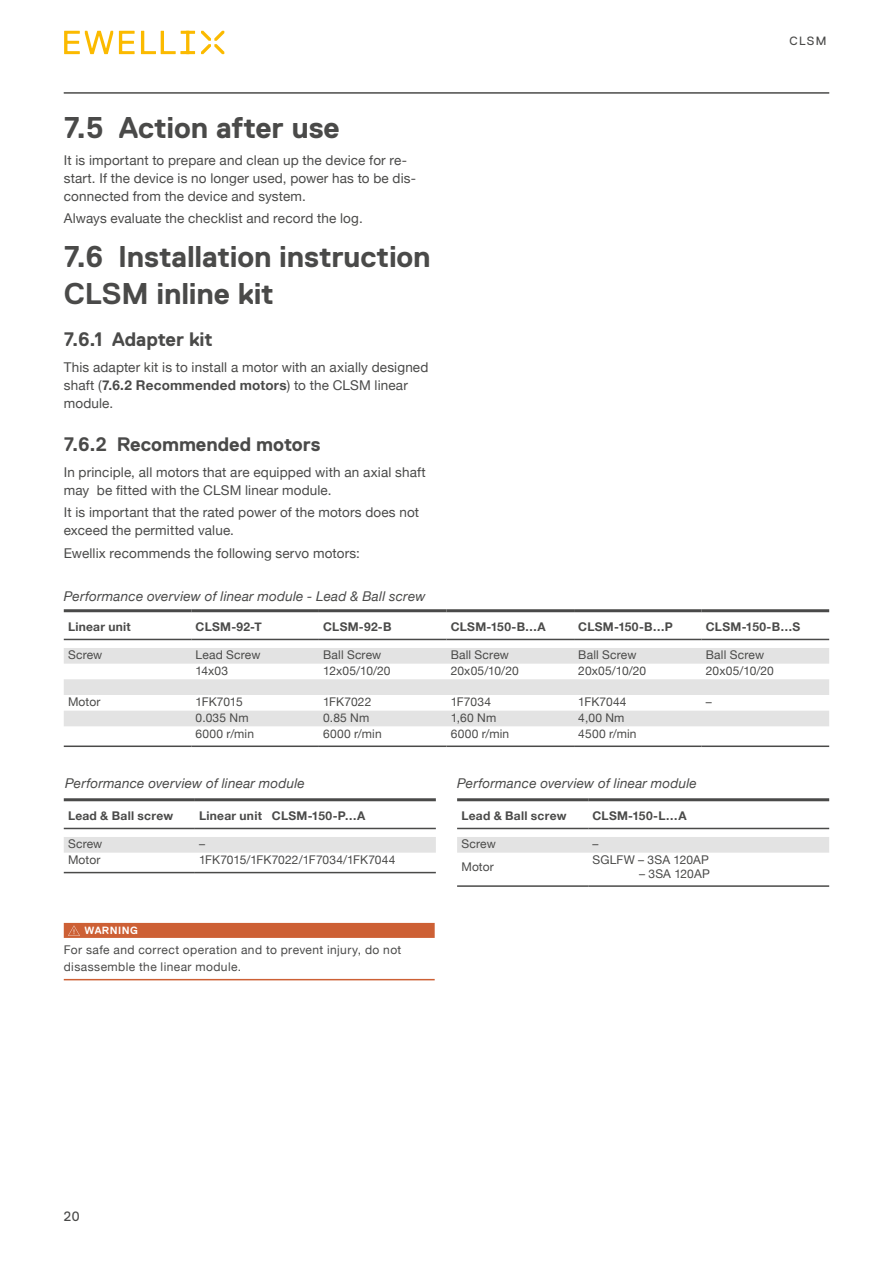
<style>
.page{position:relative;width:893px;height:1263px;background:#fff}
.page>*{position:absolute;margin:0;border:0;box-sizing:border-box;transform-origin:0 0}
.t1{font:700 30px/36px "Replica Std";letter-spacing:-.005em;color:#4a4a49}
.t2{font:700 19.5px "Replica Std";color:#4a4a49}
.t3{font:13.5px/18px "Helvetica Neue";letter-spacing:.01em;color:#4a4a49}
.t4{font:italic 13.5px "Helvetica Neue";letter-spacing:.015em;color:#4a4a49}
.t5{font:13.5px "Replica Std";color:#4a4a49}
.t6{font:12px "Helvetica Neue";letter-spacing:.015em;color:#4a4a49}
.t7{font:700 12px "Helvetica Neue";letter-spacing:.025em;color:#4a4a49}
.t8{font:12px/16.5px "Helvetica Neue";letter-spacing:.035em;color:#4a4a49}
.t9{font:12px "Helvetica Neue";letter-spacing:-.01em;color:#4a4a49}
.t10{font:12px "Replica Std";color:#4a4a49}
.t11{font:700 10.5px "Replica Std";letter-spacing:.045em;color:#fff}
.s1{font-weight:700}
</style>
<div class="page">
<svg style="left:64px;top:31px;width:131px;height:23px"></svg>
<svg style="left:201px;top:31px;width:23px;height:23px"></svg>
<hr style="left:64px;top:93px;width:765px;height:1px;background:#4a4a49">
<svg style="left:64px;top:648px;width:765px;height:78px;fill:#e3e3e3"></svg>
<hr style="left:64px;top:609px;width:127px;height:3px;background:#4a4a49">
<hr style="left:191px;top:609px;width:128px;height:3px;background:#4a4a49">
<hr style="left:319px;top:609px;width:127px;height:3px;background:#4a4a49">
<hr style="left:446px;top:609px;width:128px;height:3px;background:#4a4a49">
<hr style="left:574px;top:609px;width:128px;height:3px;background:#4a4a49">
<hr style="left:702px;top:609px;width:127px;height:3px;background:#4a4a49">
<hr style="left:64px;top:639px;width:127px;height:1px;background:#4a4a49">
<hr style="left:191px;top:639px;width:128px;height:1px;background:#4a4a49">
<hr style="left:319px;top:639px;width:127px;height:1px;background:#4a4a49">
<hr style="left:446px;top:639px;width:128px;height:1px;background:#4a4a49">
<hr style="left:574px;top:639px;width:128px;height:1px;background:#4a4a49">
<hr style="left:702px;top:639px;width:127px;height:1px;background:#4a4a49">
<hr style="left:64px;top:745px;width:127px;height:2px;background:#4a4a49">
<hr style="left:191px;top:745px;width:128px;height:2px;background:#4a4a49">
<hr style="left:319px;top:745px;width:127px;height:2px;background:#4a4a49">
<hr style="left:446px;top:745px;width:128px;height:2px;background:#4a4a49">
<hr style="left:574px;top:745px;width:128px;height:2px;background:#4a4a49">
<hr style="left:702px;top:745px;width:127px;height:2px;background:#4a4a49">
<div style="left:64px;top:837px;width:372px;height:16px;background:#e3e3e3"></div>
<hr style="left:64px;top:798px;width:131px;height:3px;background:#4a4a49">
<hr style="left:195px;top:798px;width:241px;height:3px;background:#4a4a49">
<hr style="left:64px;top:872px;width:131px;height:1px;background:#4a4a49">
<hr style="left:195px;top:872px;width:241px;height:1px;background:#4a4a49">
<hr style="left:64px;top:828px;width:131px;height:1px;background:#4a4a49">
<hr style="left:195px;top:828px;width:241px;height:1px;background:#4a4a49">
<div style="left:457px;top:837px;width:372px;height:16px;background:#e3e3e3"></div>
<hr style="left:457px;top:798px;width:131px;height:3px;background:#4a4a49">
<hr style="left:588px;top:798px;width:241px;height:3px;background:#4a4a49">
<hr style="left:457px;top:828px;width:131px;height:1px;background:#4a4a49">
<hr style="left:588px;top:828px;width:241px;height:1px;background:#4a4a49">
<hr style="left:457px;top:885px;width:131px;height:2px;background:#4a4a49">
<hr style="left:588px;top:885px;width:241px;height:2px;background:#4a4a49">
<div style="left:64px;top:923px;width:371px;height:15px;background:#cd6035"></div>
<hr style="left:64px;top:979px;width:371px;height:1px;background:#cd6035">
<svg style="left:68px;top:925px;width:12px;height:11px"></svg>
<h1 class="t1" style="left:64px;top:110px;width:277px">7.5 Action after use</h1>
<p class="t3" style="left:64px;top:152px;width:354px">It is important to prepare and clean up the device for re&shy;start. If the device is no longer used, power has to be dis&shy;connected from the device and system.</p>
<p class="t3" style="left:64px;top:210px;width:300px">Always evaluate the checklist and record the log.</p>
<h1 class="t1" style="left:64px;top:239px;width:368px">7.6 Installation instruction<br>CLSM inline kit</h1>
<h2 class="t2" style="left:64px;top:328px;width:150px">7.6.1 Adapter kit</h2>
<p class="t3" style="left:64px;top:359px;width:366px">This adapter kit is to install a motor with an axially designed shaft (<span class="s1">7.6.2 Recommended motors</span>) to the CLSM linear module.</p>
<h2 class="t2" style="left:64px;top:433px;width:258px">7.6.2 Recommended motors</h2>
<p class="t3" style="left:64px;top:464px;width:364px">In principle, all motors that are equipped with an axial shaft may be fitted with the CLSM linear module.</p>
<p class="t3" style="left:64px;top:504px;width:357px">It is important that the rated power of the motors does not exceed the permitted value.</p>
<p class="t3" style="left:64px;top:545px;width:298px">Ewellix recommends the following servo motors:</p>
<p class="t4" style="left:64px;top:587px;width:363px">Performance overview of linear module - Lead &amp; Ball screw</p>
<p class="t10" style="left:789px;top:34px;width:39px">CLSM</p>
<p class="t7" style="left:68px;top:617px;width:64px">Linear unit</p>
<p class="t7" style="left:196px;top:617px;width:68px">CLSM-92-T</p>
<p class="t7" style="left:323px;top:617px;width:70px">CLSM-92-B</p>
<p class="t7" style="left:451px;top:617px;width:97px">CLSM-150-B…A</p>
<p class="t7" style="left:578px;top:617px;width:96px">CLSM-150-B…P</p>
<p class="t7" style="left:706px;top:617px;width:96px">CLSM-150-B…S</p>
<p class="t6" style="left:68px;top:646px;width:36px">Screw</p>
<p class="t6" style="left:196px;top:646px;width:66px">Lead Screw</p>
<p class="t6" style="left:323px;top:646px;width:60px">Ball Screw</p>
<p class="t6" style="left:451px;top:646px;width:60px">Ball Screw</p>
<p class="t6" style="left:578px;top:646px;width:60px">Ball Screw</p>
<p class="t6" style="left:706px;top:646px;width:60px">Ball Screw</p>
<p class="t6" style="left:196px;top:662px;width:34px">14x03</p>
<p class="t6" style="left:323px;top:662px;width:69px">12x05/10/20</p>
<p class="t6" style="left:451px;top:662px;width:69px">20x05/10/20</p>
<p class="t6" style="left:578px;top:662px;width:69px">20x05/10/20</p>
<p class="t6" style="left:706px;top:662px;width:69px">20x05/10/20</p>
<p class="t6" style="left:68px;top:693px;width:34px">Motor</p>
<p class="t9" style="left:196px;top:693px;width:49px">1FK7015</p>
<p class="t6" style="left:323px;top:693px;width:50px">1FK7022</p>
<p class="t6" style="left:451px;top:693px;width:42px">1F7034</p>
<p class="t6" style="left:578px;top:693px;width:50px">1FK7044</p>
<p class="t6" style="left:706px;top:693px;width:7px">–</p>
<p class="t6" style="left:196px;top:709px;width:54px">0.035 Nm</p>
<p class="t6" style="left:323px;top:709px;width:48px">0.85 Nm</p>
<p class="t6" style="left:451px;top:709px;width:47px">1,60 Nm</p>
<p class="t6" style="left:578px;top:709px;width:48px">4,00 Nm</p>
<p class="t6" style="left:196px;top:725px;width:60px">6000 r/min</p>
<p class="t6" style="left:323px;top:725px;width:60px">6000 r/min</p>
<p class="t6" style="left:451px;top:725px;width:60px">6000 r/min</p>
<p class="t6" style="left:578px;top:725px;width:60px">4500 r/min</p>
<p class="t4" style="left:65px;top:773px;width:241px">Performance overview of linear module</p>
<p class="t4" style="left:457px;top:773px;width:241px">Performance overview of linear module</p>
<p class="t7" style="left:68px;top:806px;width:107px">Lead &amp; Ball screw</p>
<p class="t7" style="left:199px;top:806px;width:168px">Linear unit CLSM-150-P…A</p>
<p class="t6" style="left:68px;top:835px;width:36px">Screw</p>
<p class="t6" style="left:199px;top:835px;width:7px">–</p>
<p class="t6" style="left:68px;top:851px;width:34px">Motor</p>
<p class="t6" style="left:199px;top:851px;width:198px">1FK7015/1FK7022/1F7034/1FK7044</p>
<p class="t11" style="left:84px;top:924px;width:55px">WARNING</p>
<p class="t8" style="left:64px;top:942px;width:339px">For safe and correct operation and to prevent injury, do not disassemble the linear module.</p>
<p class="t7" style="left:461px;top:806px;width:107px">Lead &amp; Ball screw</p>
<p class="t7" style="left:592px;top:806px;width:96px">CLSM-150-L…A</p>
<p class="t6" style="left:461px;top:835px;width:36px">Screw</p>
<p class="t6" style="left:592px;top:835px;width:7px">–</p>
<p class="t6" style="left:461px;top:858px;width:34px">Motor</p>
<p class="t6" style="left:592px;top:851px;width:118px">SGLFW – 3SA 120AP</p>
<p class="t6" style="left:639px;top:865px;width:72px">– 3SA 120AP</p>
<p class="t5" style="left:64px;top:1209px;width:17px">20</p>
</div>
